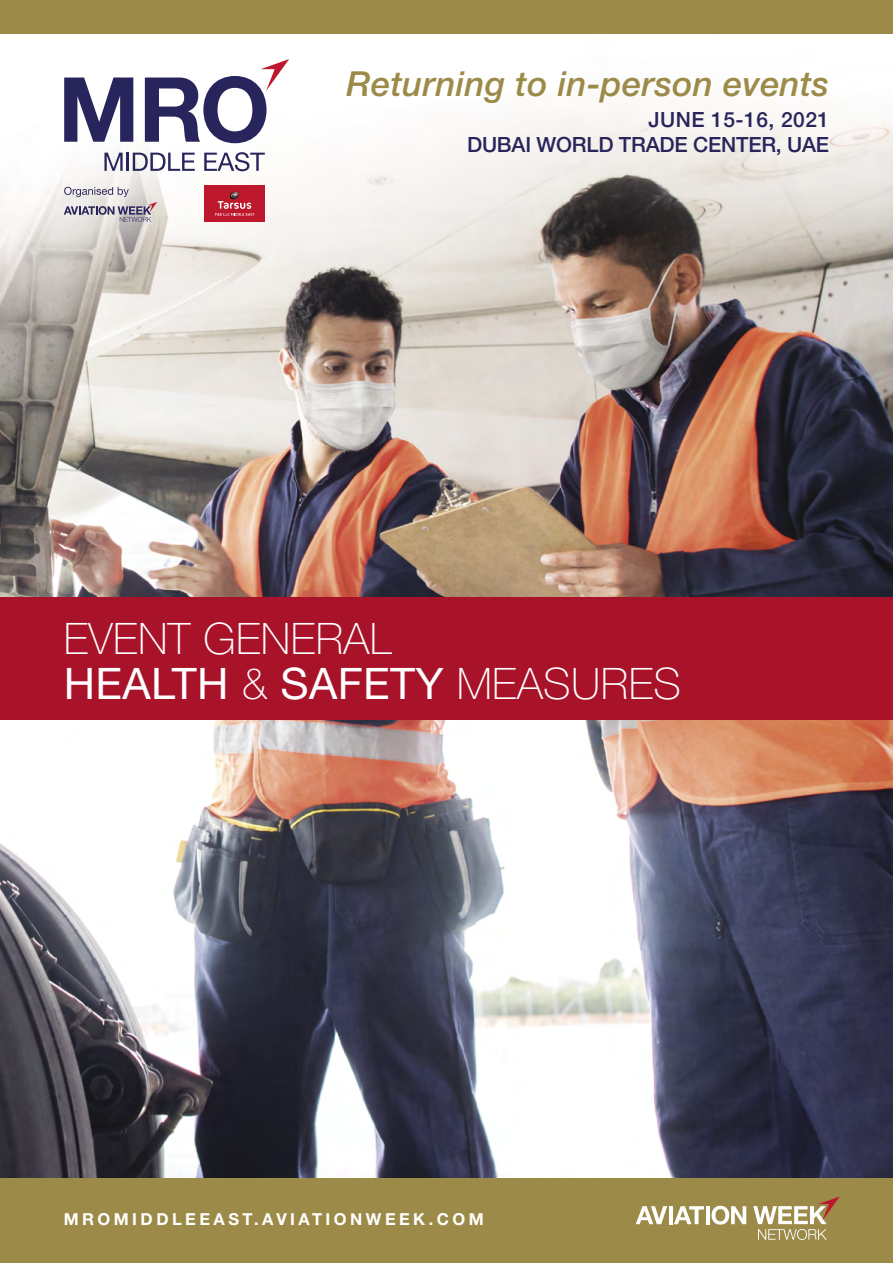
<style>
.page{position:relative;width:893px;height:1263px;background:#fff}
.page>*{position:absolute;margin:0;border:0;box-sizing:border-box;transform-origin:0 0}
.t1{font:100 43.5px/45px "Helvetica Neue LT Std";letter-spacing:.01em;color:#fff}
.NewLargeText_14_on_1{font:italic 500 34.5px "Helvetica Neue LT Std";letter-spacing:.01em;color:#9b8a48}
.NewLargeText_14_on_1-2{font:500 21px/25.5px "Helvetica Neue LT Std";letter-spacing:-.01em;color:#28255c;text-align:right}
.t2{font:700 16.5px "Helvetica Neue LT Std";letter-spacing:.21em;color:#fff}
.s1{font-weight:400}
</style>
<div class="page">
<div style="left:0;top:1178px;width:893px;height:85px;background:#9b8a48"></div>
<svg style="left:636px;top:1206px;width:31px;height:18px"></svg>
<svg style="left:669px;top:1206px;width:3px;height:18px"></svg>
<svg style="left:674px;top:1206px;width:30px;height:18px"></svg>
<hr style="left:706px;top:1206px;width:4px;height:18px;background:#fff">
<svg style="left:711px;top:1206px;width:35px;height:18px"></svg>
<svg style="left:753px;top:1196px;width:87px;height:44px"></svg>
<img style="left:0;top:33px;width:893px;height:1145px">
<svg style="left:64px;top:78px;width:69px;height:64px"></svg>
<svg style="left:104px;top:153px;width:19px;height:18px"></svg>
<hr style="left:126px;top:153px;width:3px;height:18px;background:#28255c">
<svg style="left:133px;top:153px;width:62px;height:18px"></svg>
<svg style="left:204px;top:152px;width:61px;height:19px"></svg>
<svg style="left:145px;top:59px;width:144px;height:84px"></svg>
<svg style="left:64px;top:187px;width:93px;height:35px;background:#c4bfc6"></svg>
<div style="left:204px;top:186px;width:61px;height:36px;background:#bd182c"></div>
<svg style="left:215px;top:191px;width:40px;height:25px"></svg>
<div style="left:0;top:0;width:893px;height:33px;background:#9b8a48"></div>
<div style="left:0;top:597px;width:893px;height:123px;background:#a9132a"></div>
<p class="NewLargeText_14_on_1" style="left:347px;top:63px;width:484px">Returning to in-person events</p>
<p class="NewLargeText_14_on_1-2" style="left:467px;top:106px;width:364px">JUNE 15-16, 2021<br>DUBAI WORLD TRADE CENTER, UAE</p>
<p class="t1" style="left:64px;top:616px;width:619px">EVENT GENERAL<br><span class="s1">HEALTH</span> &amp; <span class="s1">SAFETY</span> MEASURES</p>
<p class="t2" style="left:64px;top:1208px;width:421px">MROMIDDLEEAST.AVIATIONWEEK.COM</p>
</div>
